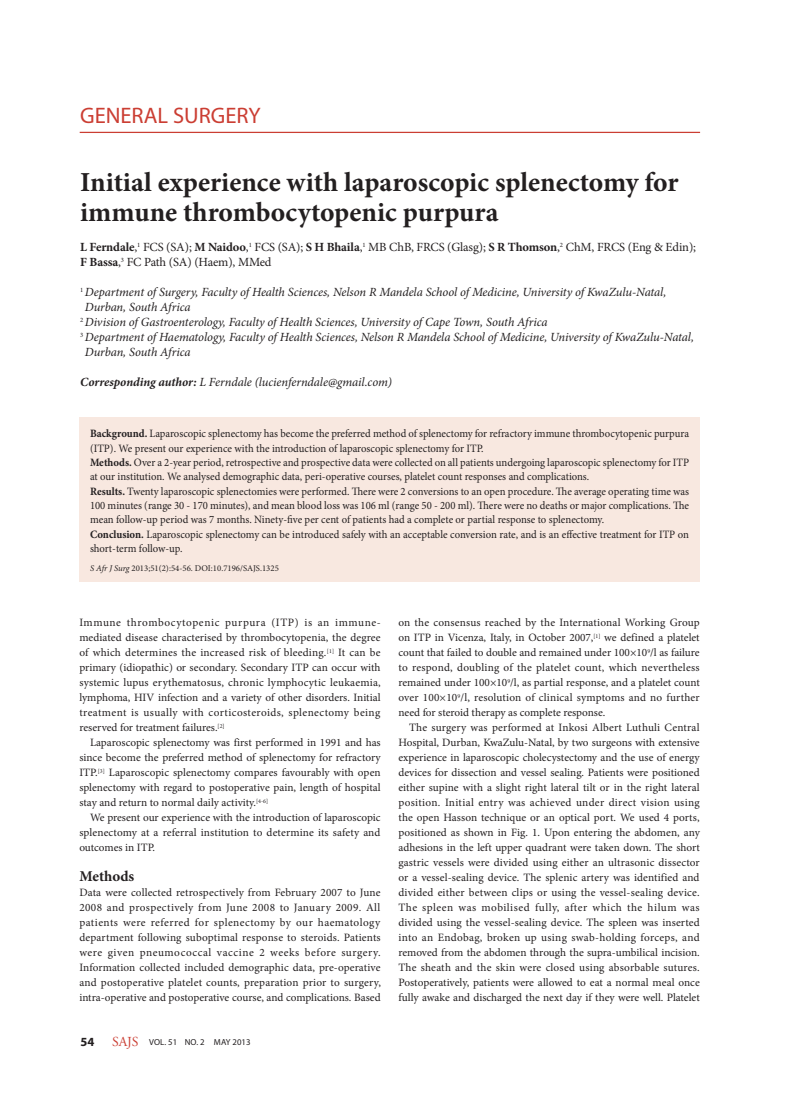
<style>
.page{position:relative;width:797px;height:1105px;background:#fff}
.page>*{position:absolute;margin:0;border:0;box-sizing:border-box;transform-origin:0 0}
.t1{font:700 27.5px/30px "Minion Pro";color:#231f20}
.t2{font:22.5px "Myriad Pro";color:#cb3e33}
.t3{font:700 15px "Minion Pro";color:#231f20}
.t4{font:13.75px "Adobe Garamond Pro";color:#cb3e33}
.t5{font:italic 12.5px "Minion Pro";letter-spacing:-.005em;color:#231f20}
.t6{font:12.5px/15px "Minion Pro";letter-spacing:-.01em;color:#231f20}
.t7{font:700 12.5px "Myriad Pro";color:#231f20}
.t8{font:11.25px/15px "Minion Pro";color:#231f20;text-align:justify}
.t9{font:11.25px/14.4px "Minion Pro";color:#231f20;scale:.95 1}
.t10{font:8.75px "Minion Pro";color:#231f20}
.t11{font:8.75px "Myriad Pro";color:#231f20}
.s1{font-weight:700}
.s2{font-style:italic}
</style>
<div class="page">
<hr style="left:80px;top:132px;width:620px;height:1px;background:#cb3e33">
<div style="left:79px;top:418px;width:620px;height:164px;background:#f8e8e0"></div>
<h2 class="t2" style="left:80px;top:101px;width:182px">GENERAL SURGERY</h2>
<h1 class="t1" style="left:80px;top:167px;width:600px">Initial experience with laparoscopic splenectomy for immune thrombocytopenic purpura</h1>
<p class="t6" style="left:80px;top:240px;width:617px"><span class="s1">L Ferndale</span>,<sup>1</sup> FCS (SA); <span class="s1">M Naidoo</span>,<sup>1</sup> FCS (SA); <span class="s1">S H Bhaila</span>,<sup>1</sup> MB ChB, FRCS (Glasg); <span class="s1">S R Thomson</span>,<sup>2</sup> ChM, FRCS (Eng &amp; Edin);<br><span class="s1">F Bassa</span>,<sup>3</sup> FC Path (SA) (Haem), MMed</p>
<p class="t5" style="left:80px;top:284px;width:587px"><sup>1</sup> Department of Surgery, Faculty of Health Sciences, Nelson R Mandela School of Medicine, University of KwaZulu-Natal,</p>
<p class="t5" style="left:85px;top:299px;width:107px">Durban, South Africa</p>
<p class="t5" style="left:80px;top:314px;width:469px"><sup>2</sup> Division of Gastroenterology, Faculty of Health Sciences, University of Cape Town, South Africa</p>
<p class="t5" style="left:80px;top:329px;width:615px"><sup>3</sup> Department of Haematology, Faculty of Health Sciences, Nelson R Mandela School of Medicine, University of KwaZulu-Natal,</p>
<p class="t5" style="left:85px;top:344px;width:107px">Durban, South Africa</p>
<p class="t5" style="left:80px;top:374px;width:313px"><span class="s1">Corresponding author:</span> L Ferndale (lucienferndale@gmail.com)</p>
<p class="t9" style="left:90px;top:426px;width:632px"><span class="s1">Background.</span> Laparoscopic splenectomy has become the preferred method of splenectomy for refractory immune thrombocytopenic purpura (ITP). We present our experience with the introduction of laparoscopic splenectomy for ITP.<br><span class="s1">Methods.</span> Over a 2-year period, retrospective and prospective data were collected on all patients undergoing laparoscopic splenectomy for ITP at our institution. We analysed demographic data, peri-operative courses, platelet count responses and complications.<br><span class="s1">Results.</span> Twenty laparoscopic splenectomies were performed. There were 2 conversions to an open procedure. The average operating time was 100 minutes (range 30 - 170 minutes), and mean blood loss was 106 ml (range 50 - 200 ml). There were no deaths or major complications. The mean follow-up period was 7 months. Ninety-five per cent of patients had a complete or partial response to splenectomy.<br><span class="s1">Conclusion.</span> Laparoscopic splenectomy can be introduced safely with an acceptable conversion rate, and is an effective treatment for ITP on short-term follow-up.</p>
<p class="t10" style="left:90px;top:562px;width:190px"><span class="s2">S Afr J Surg</span> 2013;51(2):54-56. DOI:10.7196/SAJS.1325</p>
<p class="t8" style="left:79px;top:615px;width:303px">Immune thrombocytopenic purpura (ITP) is an immune&shy;mediated disease characterised by thrombocytopenia, the degree of which determines the increased risk of bleeding.<sup>[1]</sup> It can be primary (idiopathic) or secondary. Secondary ITP can occur with systemic lupus erythematosus, chronic lymphocytic leukaemia, lymphoma, HIV infection and a variety of other disorders. Initial treatment is usually with corticosteroids, splenectomy being reserved for treatment failures.<sup>[2]</sup></p>
<p class="t8" style="left:79px;top:735px;width:303px;text-indent:11px">Laparoscopic splenectomy was first performed in 1991 and has since become the preferred method of splenectomy for refractory ITP.<sup>[3]</sup> Laparoscopic splenectomy compares favourably with open splenectomy with regard to postoperative pain, length of hospital stay and return to normal daily activity.<sup>[4-6]</sup></p>
<p class="t8" style="left:79px;top:810px;width:303px;text-indent:11px">We present our experience with the introduction of laparoscopic splenectomy at a referral institution to determine its safety and outcomes in ITP.</p>
<h3 class="t3" style="left:79px;top:866px;width:56px">Methods</h3>
<p class="t8" style="left:79px;top:885px;width:303px">Data were collected retrospectively from February 2007 to June 2008 and prospectively from June 2008 to January 2009. All patients were referred for splenectomy by our haematology department following suboptimal response to steroids. Patients were given pneumococcal vaccine 2 weeks before surgery.<br>Information collected included demographic data, pre-operative and postoperative platelet counts, preparation prior to surgery, intra-operative and postoperative course, and complications. Based</p>
<p class="t7" style="left:81px;top:1034px;width:15px">54</p>
<p class="t4" style="left:112px;top:1034px;width:28px">SAJS</p>
<p class="t11" style="left:149px;top:1037px;width:103px">VOL. 51 NO. 2 may 2013</p>
<p class="t8" style="left:398px;top:615px;width:303px">on the consensus reached by the International Working Group on ITP in Vicenza, Italy, in October 2007,<sup>[1]</sup> we defined a platelet count that failed to double and remained under 100×10<sup>9</sup>/l as failure to respond, doubling of the platelet count, which nevertheless remained under 100×10<sup>9</sup>/l, as partial response, and a platelet count over 100×10<sup>9</sup>/l, resolution of clinical symptoms and no further need for steroid therapy as complete response.</p>
<p class="t8" style="left:398px;top:720px;width:303px;text-indent:11px">The surgery was performed at Inkosi Albert Luthuli Central Hospital, Durban, KwaZulu-Natal, by two surgeons with extensive experience in laparoscopic cholecystectomy and the use of energy devices for dissection and vessel sealing. Patients were positioned either supine with a slight right lateral tilt or in the right lateral position. Initial entry was achieved under direct vision using the open Hasson technique or an optical port. We used 4 ports, positioned as shown in Fig. 1. Upon entering the abdomen, any adhesions in the left upper quadrant were taken down. The short gastric vessels were divided using either an ultrasonic dissector or a vessel-sealing device. The splenic artery was identified and divided either between clips or using the vessel-sealing device.<br>The spleen was mobilised fully, after which the hilum was divided using the vessel-sealing device. The spleen was inserted into an Endobag, broken up using swab-holding forceps, and removed from the abdomen through the supra-umbilical incision.<br>The sheath and the skin were closed using absorbable sutures.<br>Postoperatively, patients were allowed to eat a normal meal once fully awake and discharged the next day if they were well. Platelet</p>
</div>
